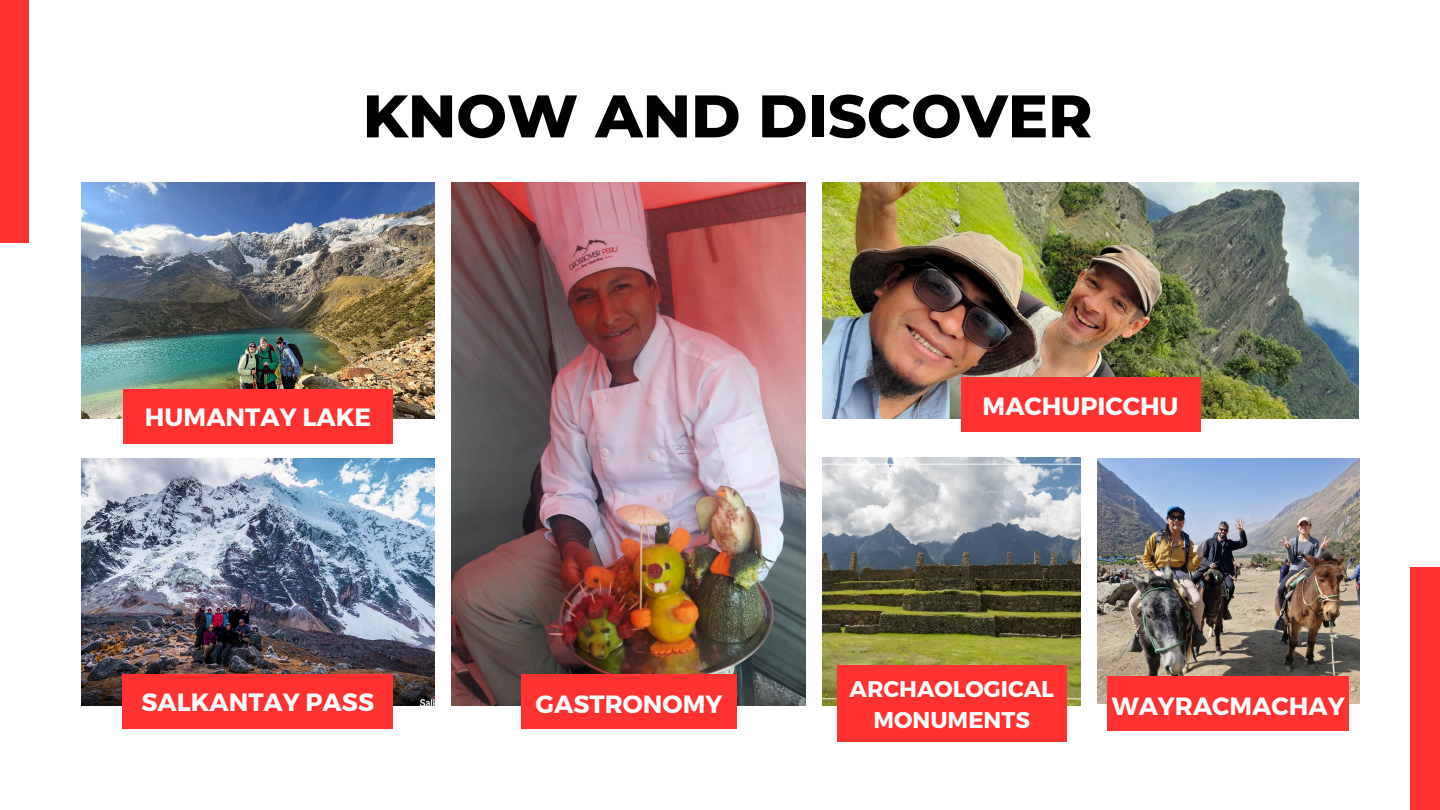
<style>
.page{position:relative;width:1440px;height:810px;background:#fff}
.page>*{position:absolute;margin:0;border:0;box-sizing:border-box;transform-origin:0 0}
.t1{font:800 60px "Montserrat";color:#000}
.t2{font:700 25px "Montserrat";color:#fff}
.t3{font:700 22.7px "Montserrat";color:#fff}
</style>
<div class="page">
<img style="left:81px;top:183px;width:354px;height:235px">
<div style="left:0;top:0;width:29px;height:243px;background:#ff3131"></div>
<div style="left:1411px;top:567px;width:29px;height:243px;background:#ff3131"></div>
<img style="left:81px;top:459px;width:354px;height:247px">
<img style="left:452px;top:183px;width:354px;height:522px">
<img style="left:823px;top:183px;width:536px;height:235px">
<img style="left:1097px;top:459px;width:262px;height:244px">
<img style="left:823px;top:457px;width:258px;height:248px">
<div style="left:837px;top:665px;width:229px;height:77px;background:#ff3131"></div>
<div style="left:1107px;top:676px;width:242px;height:55px;background:#ff3131"></div>
<div style="left:521px;top:674px;width:216px;height:55px;background:#ff3131"></div>
<div style="left:123px;top:389px;width:270px;height:55px;background:#ff3131"></div>
<div style="left:123px;top:674px;width:270px;height:55px;background:#ff3131"></div>
<div style="left:961px;top:378px;width:239px;height:54px;background:#ff3131"></div>
<h1 class="t1" style="left:363px;top:79px;width:731px">KNOW AND DISCOVER</h1>
<p class="t2" style="left:145px;top:401px;width:228px">HUMANTAY LAKE</p>
<p class="t2" style="left:141px;top:686px;width:234px">SALKANTAY PASS</p>
<p class="t2" style="left:536px;top:688px;width:188px">GASTRONOMY</p>
<p class="t2" style="left:983px;top:390px;width:198px">MACHUPICCHU</p>
<p class="t3" style="left:850px;top:674px;width:206px">ARCHAOLOGICAL</p>
<p class="t3" style="left:874px;top:705px;width:158px">MONUMENTS</p>
<p class="t2" style="left:1112px;top:690px;width:235px">WAYRACMACHAY</p>
</div>
